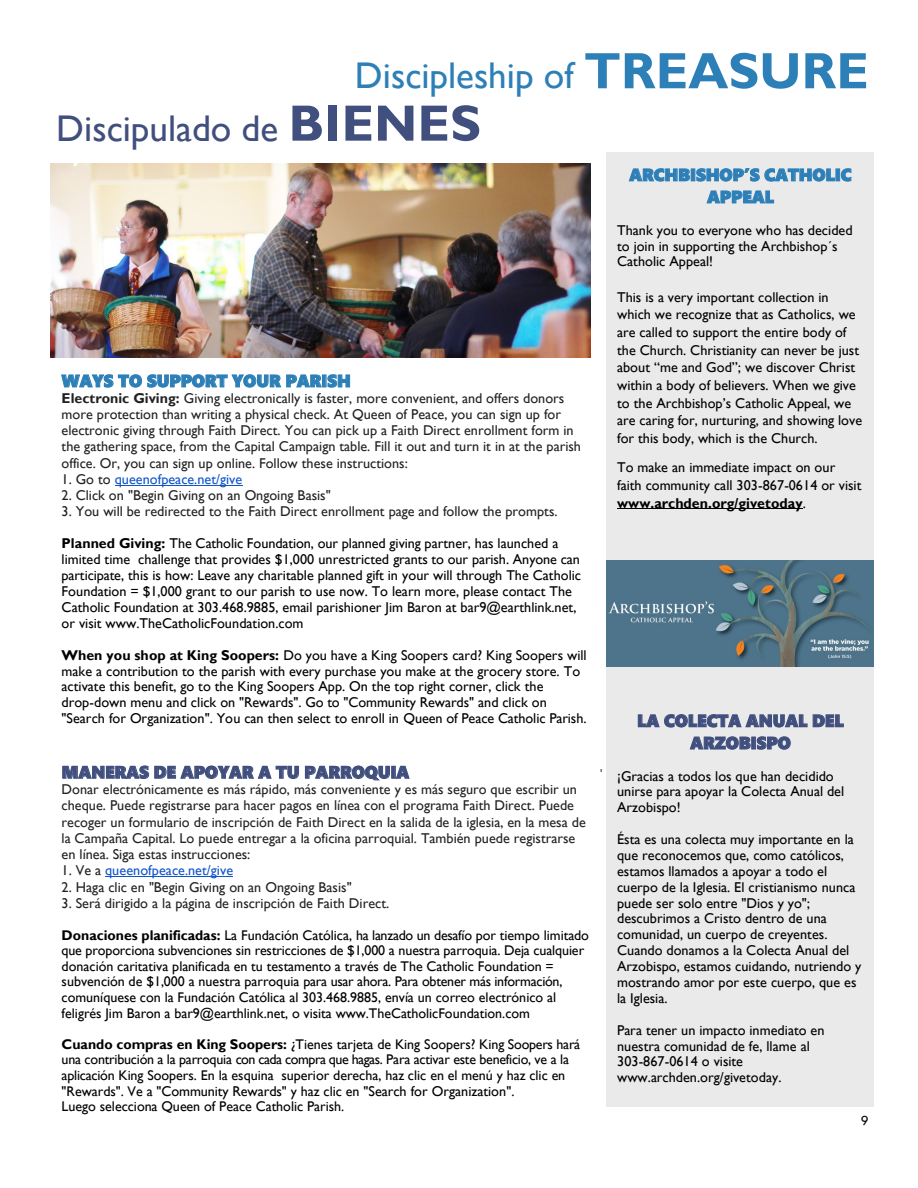
<style>
.page{position:relative;width:918px;height:1188px;background:#fff}
.page>*{position:absolute;margin:0;border:0;box-sizing:border-box;transform-origin:0 0}
.t1{font:37.2px/52.3px "Gill Sans";color:#2d7fb7}
.t2{font:17.1px/22.2px "Segoe UI Black";color:#414f7e;text-align:center}
.t3{font:17.1px/22px "Segoe UI Black";color:#2d7fb7;text-align:center}
.t4{font:14.25px/15.9px "Gill Sans";color:#000}
.t5{font:14.25px/16.2px "Gill Sans";color:#222}
.t6{font:14.25px "Gill Sans";letter-spacing:.005em;color:#15c}
.t7{font:14.25px "Tw Cen";color:#000}
.t8{font:14.1px/15.6px "Gill Sans";letter-spacing:-.005em;color:#000}
.s1{font-weight:700;font-size:51.3px}
.s2{color:#414f7e}
.s3{font-weight:700;font-size:51.3px;color:#414f7e}
.s4{font-weight:700}
.s5{color:#222}
.s6{font-size:14.1px}
</style>
<div class="page">
<img style="left:50px;top:164px;width:541px;height:194px">
<div style="left:607px;top:153px;width:267px;height:954px;background:#eaeaea"></div>
<hr style="left:617px;top:509px;width:186px;height:1px;background:#000">
<hr style="left:115px;top:485px;width:127px;height:1px;background:#15c">
<hr style="left:105px;top:876px;width:128px;height:1px;background:#15c">
<img style="left:607px;top:560px;width:267px;height:106px">
<p class="t1" style="left:56px;top:50px;width:814px;text-indent:299px">Discipleship of <span class="s1">TREASURE<br></span><span class="s2">Discipulado de</span> <span class="s3">BIENES</span></p>
<p class="t3" style="left:629px;top:163px;width:224px">ARCHBISHOP’S CATHOLIC<br>APPEAL</p>
<p class="t4" style="left:617px;top:222px;width:237px">Thank you to everyone who has decided to join in supporting the Archbishop´s<br>Catholic Appeal!</p>
<p class="t4" style="left:617px;top:288px;width:246px;line-height:17.7px">This is a very important collection in which we recognize that as Catholics, we are called to support the entire body of the Church. Christianity can never be just about “me and God”; we discover Christ within a body of believers. When we give to the Archbishop’s Catholic Appeal, we are caring for, nurturing, and showing love for this body, which is the Church.</p>
<p class="t4" style="left:617px;top:459px;width:246px;line-height:17.7px">To make an immediate impact on our faith community call 303-867-0614 or visit <span class="s4">www.archden.org/givetoday</span>.</p>
<p class="t3" style="left:62px;top:369px;width:291px">WAYS TO SUPPORT YOUR PARISH</p>
<p class="t5" style="left:62px;top:390px;width:521px"><span class="s4">Electronic Giving:</span> Giving electronically is faster, more convenient, and offers donors more protection than writing a physical check. At Queen of Peace, you can sign up for electronic giving through Faith Direct. You can pick up a Faith Direct enrollment form in the gathering space, from the Capital Campaign table. Fill it out and turn it in at the parish office. Or, you can sign up online. Follow these instructions:</p>
<p class="t6" style="left:62px;top:471px;width:182px"><span class="s5">1. Go to</span> queenofpeace.net/give</p>
<p class="t5" style="left:62px;top:487px;width:271px">2. Click on "Begin Giving on an Ongoing Basis"</p>
<p class="t5" style="left:62px;top:504px;width:497px">3. You will be redirected to the Faith Direct enrollment page and follow the prompts.</p>
<p class="t4" style="left:62px;top:536px;width:521px"><span class="s4">Planned Giving:</span> The Catholic Foundation, our planned giving partner, has launched a limited time challenge that provides $1,000 unrestricted grants to our parish. Anyone can participate, this is how: Leave any charitable planned gift in your will through The Catholic Foundation = $1,000 grant to our parish to use now. To learn more, please contact The Catholic Foundation at 303.468.9885, email parishioner Jim Baron at bar9@earthlink.net, or visit www.TheCatholicFoundation.com</p>
<p class="t4" style="left:62px;top:647px;width:527px"><span class="s4">When you shop at King Soopers:</span> Do you have a King Soopers card? King Soopers will make a contribution to the parish with every purchase you make at the grocery store. To activate this benefit, go to the King Soopers App. On the top right corner, click the drop-down menu and click on "Rewards". Go to "Community Rewards" and click on "Search for Organization". You can then select to enroll in Queen of Peace Catholic Parish.</p>
<p class="t2" style="left:62px;top:760px;width:349px">MANERAS DE APOYAR A TU PARROQUIA</p>
<p class="t5" style="left:62px;top:782px;width:526px">Donar electrónicamente es más rápido, más conveniente y es más seguro que escribir un cheque. Puede registrarse para hacer pagos en línea con el programa Faith Direct. Puede recoger un formulario de inscripción de Faith Direct en la salida de la iglesia, en la mesa de la Campaña Capital. Lo puede entregar a la oficina parroquial. También puede registrarse en línea. Siga estas instrucciones:</p>
<p class="t6" style="left:62px;top:862px;width:173px"><span class="s5">1. Ve a</span> queenofpeace.net/give</p>
<p class="t5" style="left:62px;top:879px;width:292px">2. Haga clic en "Begin Giving on an Ongoing Basis"</p>
<p class="t5" style="left:62px;top:895px;width:329px">3. Será dirigido a la página de inscripción de Faith Direct.</p>
<p class="t8" style="left:62px;top:927px;width:529px"><span class="s4">Donaciones planificadas:</span> La Fundación Católica, ha lanzado un desafío por tiempo limitado que proporciona subvenciones sin restricciones de $1,000 a nuestra parroquia. Deja cualquier donación caritativa planificada en tu testamento a través de The Catholic Foundation = subvención de $1,000 a nuestra parroquia para usar ahora. Para obtener más información, comuníquese con la Fundación Católica al 303.468.9885, envía un correo electrónico al feligrés Jim Baron a bar9@earthlink.net, o visita www.TheCatholicFoundation.com</p>
<p class="t8" style="left:62px;top:1036px;width:520px"><span class="s4">Cuando compras en King Soopers:</span> ¿Tienes tarjeta de King Soopers? King Soopers hará una contribución a la parroquia con cada compra que hagas. Para activar este beneficio, ve a la aplicación King Soopers. En la esquina superior derecha, haz clic en el menú y haz clic en</p>
<p class="t4" style="left:62px;top:1083px;width:454px"><span class="s6">"Rewards". Ve a "</span>Community Rewards<span class="s6">" y haz clic en "</span>Search for Organization<span class="s6">".</span></p>
<p class="t8" style="left:62px;top:1099px;width:284px">Luego selecciona Queen of Peace Catholic Parish.</p>
<p class="t2" style="left:637px;top:709px;width:208px">LA COLECTA ANUAL DEL<br>ARZOBISPO</p>
<p class="t4" style="left:617px;top:768px;width:229px">¡Gracias a todos los que han decidido unirse para apoyar la Colecta Anual del<br>Arzobispo!</p>
<p class="t4" style="left:617px;top:832px;width:246px">Ésta es una colecta muy importante en la que reconocemos que, como católicos, estamos llamados a apoyar a todo el cuerpo de la Iglesia. El cristianismo nunca puede ser solo entre "Dios y yo"; descubrimos a Cristo dentro de una comunidad, un cuerpo de creyentes.<br>Cuando donamos a la Colecta Anual del Arzobispo, estamos cuidando, nutriendo y mostrando amor por este cuerpo, que es la Iglesia.</p>
<p class="t4" style="left:617px;top:1022px;width:209px">Para tener un impacto inmediato en nuestra comunidad de fe, llame al<br>303-867-0614 o visite www.archden.org/givetoday.</p>
<p class="t7" style="left:861px;top:1112px;width:9px">9</p>
</div>
